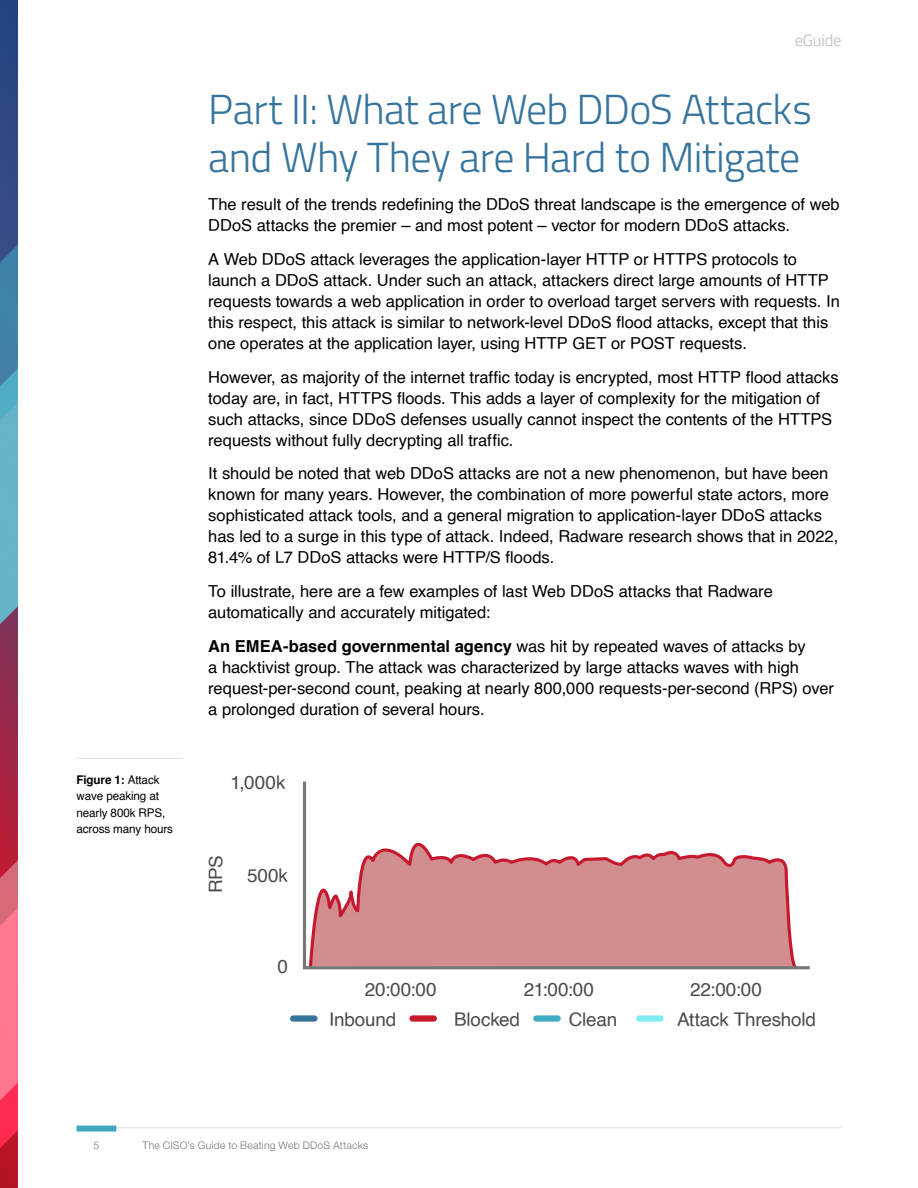
<style>
.page{position:relative;width:918px;height:1188px;background:#fff}
.page>*{position:absolute;margin:0;border:0;box-sizing:border-box;transform-origin:0 0}
.t1{font:300 42px/48px "Titillium Web";letter-spacing:-.015em;color:#36749d}
.t2{font:18.9px "Helvetica";letter-spacing:-.005em;color:#4b4b4b}
.t3{font:16.5px/21px "Helvetica";color:#000}
.t4{font:300 16.5px "Titillium Web";letter-spacing:-.01em;color:#bababa}
.t5{font:12px/16.5px "Helvetica";letter-spacing:-.01em;color:#000}
.t6{font:300 10.5px "Helvetica Neue";letter-spacing:.02em;color:#767676}
.s1{font-weight:700}
</style>
<div class="page">
<hr style="left:76px;top:758px;width:107px;height:1px;background:#dcdcdc">
<hr style="left:303px;top:782px;width:3px;height:186px;background:#767676">
<svg style="left:307px;top:842px;width:493px;height:128px;fill:#d28d8e"></svg>
<hr style="left:303px;top:966px;width:507px;height:3px;background:#767676">
<div style="left:293px;top:1015px;width:22px;height:7px;background:#36749d"></div>
<div style="left:413px;top:1015px;width:21px;height:7px;background:#c6192e"></div>
<div style="left:536px;top:1015px;width:22px;height:7px;background:#41aac1"></div>
<div style="left:639px;top:1015px;width:22px;height:7px;background:#81ebf3"></div>
<hr style="left:77px;top:1127px;width:764px;height:1px;background:#dcdcdc">
<div style="left:77px;top:1126px;width:39px;height:6px;background:#41aac1"></div>
<svg style="left:0;top:0;width:17px;height:1188px;background:#856184"></svg>
<p class="t4" style="left:795px;top:29px;width:48px">eGuide</p>
<h1 class="t1" style="left:208px;top:83px;width:605px">Part II: What are Web DDoS Attacks and Why They are Hard to Mitigate</h1>
<p class="t3" style="left:208px;top:194px;width:633px">The result of the trends redefining the DDoS threat landscape is the emergence of web<br>DDoS attacks the premier – and most potent – vector for modern DDoS attacks.</p>
<p class="t3" style="left:208px;top:249px;width:633px">A Web DDoS attack leverages the application-layer HTTP or HTTPS protocols to launch a DDoS attack. Under such an attack, attackers direct large amounts of HTTP requests towards a web application in order to overload target servers with requests. In this respect, this attack is similar to network-level DDoS flood attacks, except that this one operates at the application layer, using HTTP GET or POST requests.</p>
<p class="t3" style="left:208px;top:367px;width:632px">However, as majority of the internet traffic today is encrypted, most HTTP flood attacks today are, in fact, HTTPS floods. This adds a layer of complexity for the mitigation of such attacks, since DDoS defenses usually cannot inspect the contents of the HTTPS requests without fully decrypting all traffic.</p>
<p class="t3" style="left:208px;top:464px;width:632px">It should be noted that web DDoS attacks are not a new phenomenon, but have been known for many years. However, the combination of more powerful state actors, more sophisticated attack tools, and a general migration to application-layer DDoS attacks has led to a surge in this type of attack. Indeed, Radware research shows that in 2022, 81.4% of L7 DDoS attacks were HTTP/S floods.</p>
<p class="t3" style="left:208px;top:581px;width:566px">To illustrate, here are a few examples of last Web DDoS attacks that Radware automatically and accurately mitigated:</p>
<p class="t3" style="left:208px;top:636px;width:627px"><span class="s1">An EMEA-based governmental agency</span> was hit by repeated waves of attacks by<br>a hacktivist group. The attack was characterized by large attacks waves with high request-per-second count, peaking at nearly 800,000 requests-per-second (RPS) over a prolonged duration of several hours.</p>
<p class="t5" style="left:77px;top:772px;width:98px"><span class="s1">Figure 1:</span> Attack wave peaking at nearly 800k RPS, across many hours</p>
<p class="t2" style="left:230px;top:767px;width:57px">1,000k</p>
<p class="t2" style="left:201px;top:893px;width:40px;rotate:-90deg">RPS</p>
<p class="t2" style="left:247px;top:861px;width:42px">500k</p>
<p class="t2" style="left:278px;top:952px;width:12px">0</p>
<p class="t2" style="left:365px;top:975px;width:73px">20:00:00</p>
<p class="t2" style="left:524px;top:975px;width:72px">21:00:00</p>
<p class="t2" style="left:690px;top:975px;width:73px">22:00:00</p>
<p class="t2" style="left:329px;top:1004px;width:69px">Inbound</p>
<p class="t2" style="left:454px;top:1004px;width:67px">Blocked</p>
<p class="t2" style="left:569px;top:1004px;width:50px">Clean</p>
<p class="t2" style="left:677px;top:1004px;width:140px">Attack Threshold</p>
<p class="t6" style="left:93px;top:1139px;width:7px">5</p>
<p class="t6" style="left:143px;top:1139px;width:227px">The CISO’s Guide to Beating Web DDoS Attacks</p>
</div>
